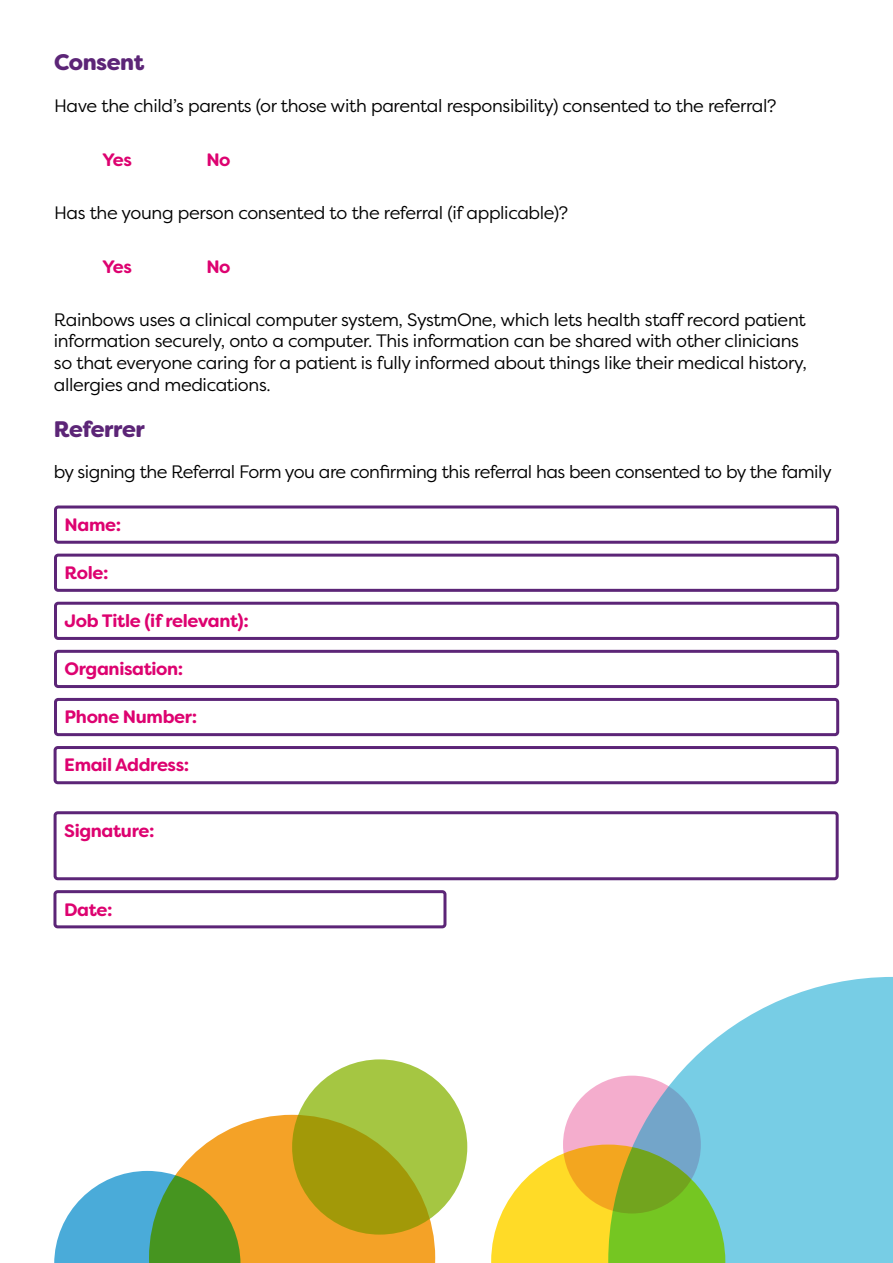
<style>
.page{position:relative;width:893px;height:1263px;background:#fff}
.page>*{position:absolute;margin:0;border:0;box-sizing:border-box;transform-origin:0 0}
.t1{font:900 22.5px "Filson Soft";letter-spacing:-.02em;color:#5c2577}
.t2{font:18px/21.6px "Filson Pro";letter-spacing:-.02em;color:#000}
.t3{font:700 18px "Filson Soft";letter-spacing:-.02em;color:#dd0270}
</style>
<div class="page">
<div style="left:54px;top:505px;width:785px;height:39px;border:3px solid #5c2577;border-radius:3px"></div>
<div style="left:54px;top:811px;width:785px;height:69px;border:3px solid #5c2577;border-radius:3px"></div>
<div style="left:54px;top:554px;width:785px;height:38px;border:3px solid #5c2577;border-radius:3px"></div>
<div style="left:54px;top:602px;width:785px;height:38px;border:3px solid #5c2577;border-radius:3px"></div>
<div style="left:54px;top:650px;width:785px;height:38px;border:3px solid #5c2577;border-radius:3px"></div>
<div style="left:54px;top:698px;width:785px;height:38px;border:3px solid #5c2577;border-radius:3px"></div>
<div style="left:54px;top:746px;width:785px;height:38px;border:3px solid #5c2577;border-radius:3px"></div>
<div style="left:53px;top:890px;width:393px;height:38px;border:3px solid #5c2577;border-radius:3px"></div>
<div style="left:292px;top:1059px;width:175px;height:175px;background:#a5c642;border-radius:50%"></div>
<svg style="left:608px;top:977px;width:285px;height:286px;fill:#77cde5"></svg>
<svg style="left:563px;top:1076px;width:138px;height:137px;background:#c9aacb"></svg>
<svg style="left:491px;top:1144px;width:234px;height:119px;background:#beca4e"></svg>
<svg style="left:54px;top:1115px;width:381px;height:148px"></svg>
<p class="t1" style="left:54px;top:48px;width:92px">Consent</p>
<p class="t2" style="left:54px;top:94px;width:724px">Have the child’s parents (or those with parental responsibility) consented to the referral?</p>
<p class="t3" style="left:102px;top:148px;width:31px">Yes</p>
<p class="t3" style="left:206px;top:148px;width:26px">No</p>
<p class="t2" style="left:54px;top:201px;width:516px">Has the young person consented to the referral (if applicable)?</p>
<p class="t3" style="left:102px;top:255px;width:31px">Yes</p>
<p class="t3" style="left:206px;top:255px;width:26px">No</p>
<p class="t2" style="left:54px;top:308px;width:754px">Rainbows uses a clinical computer system, SystmOne, which lets health staff record patient information securely, onto a computer. This information can be shared with other clinicians so that everyone caring for a patient is fully informed about things like their medical history, allergies and medications.</p>
<p class="t1" style="left:54px;top:414px;width:93px">Referrer</p>
<p class="t2" style="left:54px;top:460px;width:779px">by signing the Referral Form you are confirming this referral has been consented to by the family</p>
<p class="t3" style="left:65px;top:513px;width:58px">Name:</p>
<p class="t3" style="left:65px;top:561px;width:45px">Role:</p>
<p class="t3" style="left:65px;top:609px;width:186px">Job Title (if relevant):</p>
<p class="t3" style="left:65px;top:657px;width:120px">Organisation:</p>
<p class="t3" style="left:65px;top:705px;width:134px">Phone Number:</p>
<p class="t3" style="left:64px;top:753px;width:127px">Email Address:</p>
<p class="t3" style="left:64px;top:819px;width:92px">Signature:</p>
<p class="t3" style="left:64px;top:898px;width:50px">Date:</p>
</div>
